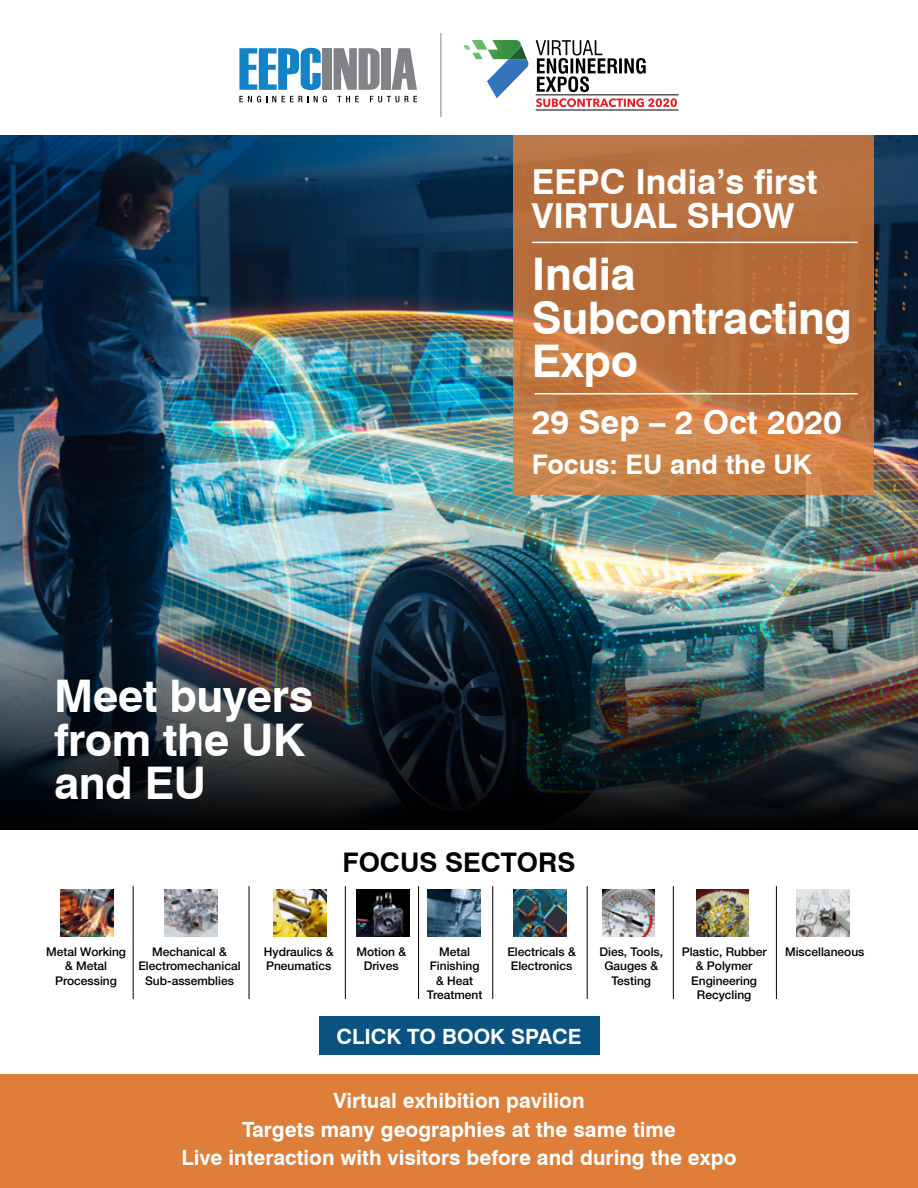
<style>
.page{position:relative;width:918px;height:1188px;background:#fff}
.page>*{position:absolute;margin:0;border:0;box-sizing:border-box;transform-origin:0 0}
.t1{font:700 45px/43.5px "Swiss 721 BT";letter-spacing:-.01em;color:#fff}
.t2{font:700 34.5px/34.5px "Swiss 721 BT";color:#fff}
.t3{font:700 33px "Swiss 721 BT";color:#fff}
.t4{font:700 27px "Swiss 721 BT";color:#fff}
.t5{font:700 27px "Swiss 721 BT";color:#000}
.t6{font:700 21px "Swiss 721 BT";color:#fff}
.t7{font:500 12px/14.4px "Helvetica Neue LT Std";color:#000;text-align:center}
</style>
<div class="page">
<img style="left:0;top:135px;width:918px;height:499px">
<svg style="left:513px;top:135px;width:361px;height:360px;background:#bd7440"></svg>
<hr style="left:532px;top:242px;width:326px;height:1px;background:#fff">
<hr style="left:535px;top:393px;width:323px;height:2px;background:#fff">
<img style="left:61px;top:890px;width:52px;height:46px">
<img style="left:165px;top:890px;width:52px;height:46px">
<img style="left:274px;top:890px;width:52px;height:46px">
<img style="left:357px;top:890px;width:52px;height:46px">
<img style="left:428px;top:890px;width:52px;height:46px">
<img style="left:514px;top:890px;width:52px;height:46px">
<img style="left:603px;top:890px;width:52px;height:46px">
<img style="left:696px;top:890px;width:53px;height:46px">
<img style="left:797px;top:890px;width:52px;height:46px">
<hr style="left:133px;top:886px;width:1px;height:113px;background:#000">
<hr style="left:249px;top:886px;width:1px;height:113px;background:#000">
<hr style="left:345px;top:886px;width:1px;height:113px;background:#000">
<hr style="left:418px;top:886px;width:1px;height:113px;background:#000">
<hr style="left:492px;top:886px;width:1px;height:113px;background:#000">
<hr style="left:587px;top:886px;width:1px;height:113px;background:#000">
<hr style="left:673px;top:886px;width:1px;height:113px;background:#000">
<hr style="left:776px;top:886px;width:1px;height:113px;background:#000">
<div style="left:0;top:1075px;width:918px;height:113px;background:#df7e39"></div>
<div style="left:319px;top:1016px;width:280px;height:39px;background:#095382"></div>
<img style="left:0;top:634px;width:918px;height:195px">
<svg style="left:239px;top:48px;width:82px;height:42px"></svg>
<div style="left:323px;top:48px;width:9px;height:42px;background:#818387"></div>
<svg style="left:334px;top:48px;width:46px;height:42px;background:#97989c"></svg>
<div style="left:381px;top:48px;width:9px;height:42px;background:#818387"></div>
<svg style="left:392px;top:48px;width:25px;height:42px"></svg>
<svg style="left:239px;top:96px;width:37px;height:6px"></svg>
<svg style="left:282px;top:96px;width:26px;height:6px"></svg>
<svg style="left:314px;top:96px;width:13px;height:6px"></svg>
<svg style="left:337px;top:96px;width:22px;height:6px"></svg>
<svg style="left:370px;top:96px;width:29px;height:6px"></svg>
<svg style="left:405px;top:96px;width:12px;height:6px"></svg>
<hr style="left:440px;top:33px;width:1px;height:84px;background:#808285">
<svg style="left:463px;top:40px;width:66px;height:58px"></svg>
<svg style="left:536px;top:40px;width:110px;height:52px"></svg>
<svg style="left:536px;top:98px;width:141px;height:9px"></svg>
<hr style="left:536px;top:95px;width:143px;height:1px;background:#000">
<hr style="left:536px;top:110px;width:143px;height:1px;background:#000">
<p class="t2" style="left:532px;top:163px;width:287px">EEPC India’s first<br>VIRTUAL SHOW</p>
<p class="t1" style="left:532px;top:251px;width:322px">India<br>Subcontracting<br>Expo</p>
<p class="t3" style="left:532px;top:399px;width:312px">29 Sep – 2 Oct 2020</p>
<p class="t4" style="left:532px;top:446px;width:282px">Focus: EU and the UK</p>
<p class="t1" style="left:54px;top:673px;width:261px">Meet buyers from the UK and EU</p>
<p class="t5" style="left:343px;top:843px;width:234px">FOCUS SECTORS</p>
<p class="t7" style="left:46px;top:944px;width:82px">Metal Working &amp; Metal<br>Processing</p>
<p class="t7" style="left:138px;top:944px;width:104px">Mechanical &amp;<br>Electromechanical<br>Sub-assemblies</p>
<p class="t7" style="left:264px;top:944px;width:71px;text-align:left">Hydraulics &amp;<br>Pneumatics</p>
<p class="t7" style="left:356px;top:944px;width:51px">Motion &amp;<br>Drives</p>
<p class="t7" style="left:427px;top:944px;width:57px">Metal<br>Finishing &amp; Heat<br>Treatment</p>
<p class="t7" style="left:507px;top:944px;width:70px;text-align:left">Electricals &amp;<br>Electronics</p>
<p class="t7" style="left:600px;top:944px;width:65px">Dies, Tools,<br>Gauges &amp;<br>Testing</p>
<p class="t7" style="left:682px;top:944px;width:86px">Plastic, Rubber &amp; Polymer<br>Engineering<br>Recycling</p>
<p class="t7" style="left:785px;top:944px;width:81px">Miscellaneous</p>
<p class="t6" style="left:337px;top:1022px;width:246px">CLICK TO BOOK SPACE</p>
<p class="t6" style="left:333px;top:1086px;width:253px">Virtual exhibition pavilion</p>
<p class="t6" style="left:242px;top:1115px;width:435px">Targets many geographies at the same time</p>
<p class="t6" style="left:182px;top:1143px;width:556px">Live interaction with visitors before and during the expo</p>
</div>
